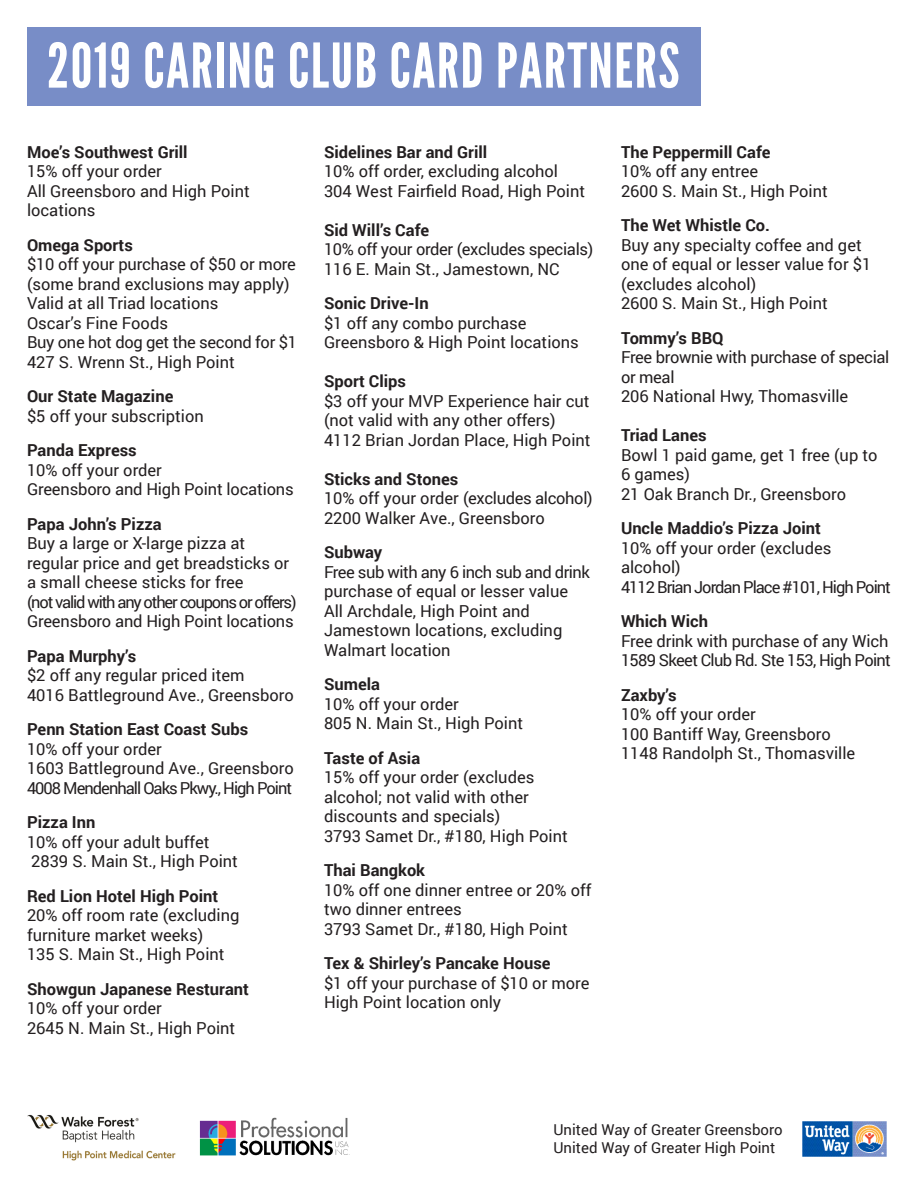
<style>
.page{position:relative;width:918px;height:1188px;background:#fff}
.page>*{position:absolute;margin:0;border:0;box-sizing:border-box;transform-origin:0 0}
.t1{font:61.5px "League Gothic";letter-spacing:.025em;color:#fff}
.t2{font:16.5px/19.5px "Roboto";color:#231f20}
.t3{font:700 16.5px "Roboto";color:#231f20}
.t4{font:16.5px/19.5px "Roboto";letter-spacing:-.02em;color:#231f20}
.t5{font:16.5px/19.5px "Roboto";letter-spacing:-.035em;color:#231f20}
.t6{font:16.5px "Roboto";letter-spacing:-.07em;color:#231f20}
.t7{font:16.5px "Roboto";letter-spacing:-.06em;color:#231f20}
.t8{font:16.5px "Roboto";letter-spacing:-.04em;color:#231f20}
.t9{font:16.5px "Roboto";letter-spacing:-.03em;color:#231f20}
.t10{font:15px "Roboto";color:#231f20}
</style>
<div class="page">
<div style="left:27px;top:27px;width:673px;height:78px;background:#788dc7"></div>
<img style="left:200px;top:1117px;width:150px;height:39px">
<img style="left:27px;top:1114px;width:149px;height:47px">
<img style="left:802px;top:1121px;width:85px;height:36px">
<p class="t1" style="left:47px;top:29px;width:634px">2019 CARING CLUB CARD PARTNERS</p>
<p class="t3" style="left:27px;top:140px;width:162px">Moe’s Southwest Grill</p>
<p class="t2" style="left:27px;top:161px;width:136px">15% off your order</p>
<p class="t2" style="left:27px;top:180px;width:224px">All Greensboro and High Point</p>
<p class="t2" style="left:27px;top:200px;width:70px">locations</p>
<p class="t3" style="left:27px;top:233px;width:107px">Omega Sports</p>
<p class="t2" style="left:27px;top:254px;width:270px">$10 off your purchase of $50 or more</p>
<p class="t2" style="left:27px;top:273px;width:264px">(some brand exclusions may apply)</p>
<p class="t2" style="left:27px;top:293px;width:193px">Valid at all Triad locations</p>
<p class="t2" style="left:27px;top:312px;width:143px">Oscar’s Fine Foods</p>
<p class="t4" style="left:27px;top:332px;width:271px">Buy one hot dog get the second for $1</p>
<p class="t2" style="left:27px;top:351px;width:209px">427 S. Wrenn St., High Point</p>
<p class="t3" style="left:27px;top:385px;width:148px">Our State Magazine</p>
<p class="t2" style="left:27px;top:405px;width:178px">$5 off your subscription</p>
<p class="t3" style="left:27px;top:439px;width:111px">Panda Express</p>
<p class="t2" style="left:27px;top:459px;width:136px">10% off your order</p>
<p class="t2" style="left:27px;top:479px;width:268px">Greensboro and High Point locations</p>
<p class="t3" style="left:27px;top:512px;width:136px">Papa John’s Pizza</p>
<p class="t2" style="left:27px;top:533px;width:264px">Buy a large or X-large pizza at regular price and get breadsticks or a small cheese sticks for free</p>
<p class="t6" style="left:27px;top:590px;width:271px">(not valid with any other coupons or offers)</p>
<p class="t2" style="left:27px;top:611px;width:268px">Greensboro and High Point locations</p>
<p class="t3" style="left:27px;top:644px;width:111px">Papa Murphy’s</p>
<p class="t2" style="left:27px;top:665px;width:219px">$2 off any regular priced item</p>
<p class="t2" style="left:27px;top:684px;width:268px">4016 Battleground Ave., Greensboro</p>
<p class="t3" style="left:27px;top:718px;width:223px">Penn Station East Coast Subs</p>
<p class="t2" style="left:27px;top:738px;width:136px">10% off your order</p>
<p class="t5" style="left:27px;top:758px;width:268px">1603 Battleground Ave., Greensboro<br>4008 Mendenhall Oaks Pkwy., High Point</p>
<p class="t3" style="left:27px;top:811px;width:70px">Pizza Inn</p>
<p class="t2" style="left:27px;top:831px;width:184px">10% off your adult buffet</p>
<p class="t2" style="left:31px;top:851px;width:208px">2839 S. Main St., High Point</p>
<p class="t3" style="left:27px;top:884px;width:193px">Red Lion Hotel High Point</p>
<p class="t2" style="left:27px;top:905px;width:214px">20% off room rate (excluding furniture market weeks)</p>
<p class="t2" style="left:27px;top:944px;width:199px">135 S. Main St., High Point</p>
<p class="t3" style="left:27px;top:977px;width:223px">Showgun Japanese Resturant</p>
<p class="t2" style="left:27px;top:998px;width:136px">10% off your order</p>
<p class="t2" style="left:27px;top:1017px;width:210px">2645 N. Main St., High Point</p>
<p class="t3" style="left:324px;top:140px;width:165px">Sidelines Bar and Grill</p>
<p class="t2" style="left:324px;top:161px;width:236px">10% off order, excluding alcohol</p>
<p class="t2" style="left:324px;top:180px;width:263px">304 West Fairfield Road, High Point</p>
<p class="t3" style="left:324px;top:218px;width:107px">Sid Will’s Cafe</p>
<p class="t4" style="left:324px;top:239px;width:271px">10% off your order (excludes specials)</p>
<p class="t2" style="left:324px;top:258px;width:237px">116 E. Main St., Jamestown, NC</p>
<p class="t3" style="left:324px;top:292px;width:106px">Sonic Drive-In</p>
<p class="t2" style="left:324px;top:312px;width:204px">$1 off any combo purchase</p>
<p class="t2" style="left:324px;top:332px;width:256px">Greensboro &amp; High Point locations</p>
<p class="t3" style="left:324px;top:370px;width:84px">Sport Clips</p>
<p class="t2" style="left:324px;top:390px;width:267px">$3 off your MVP Experience hair cut (not valid with any other offers)</p>
<p class="t2" style="left:324px;top:429px;width:268px">4112 Brian Jordan Place, High Point</p>
<p class="t3" style="left:324px;top:467px;width:136px">Sticks and Stones</p>
<p class="t4" style="left:324px;top:488px;width:270px">10% off your order (excludes alcohol)</p>
<p class="t2" style="left:324px;top:507px;width:222px">2200 Walker Ave., Greensboro</p>
<p class="t3" style="left:324px;top:541px;width:60px">Subway</p>
<p class="t9" style="left:324px;top:560px;width:267px">Free sub with any 6 inch sub and drink</p>
<p class="t2" style="left:324px;top:581px;width:246px">purchase of equal or lesser value</p>
<p class="t2" style="left:324px;top:600px;width:207px">All Archdale, High Point and</p>
<p class="t2" style="left:324px;top:620px;width:240px">Jamestown locations, excluding<br>Walmart location</p>
<p class="t3" style="left:324px;top:673px;width:58px">Sumela</p>
<p class="t2" style="left:324px;top:693px;width:136px">10% off your order</p>
<p class="t2" style="left:324px;top:713px;width:201px">805 N. Main St., High Point</p>
<p class="t3" style="left:324px;top:746px;width:98px">Taste of Asia</p>
<p class="t2" style="left:324px;top:767px;width:212px">15% off your order (excludes alcohol; not valid with other discounts and specials)</p>
<p class="t2" style="left:324px;top:825px;width:245px">3793 Samet Dr., #180, High Point</p>
<p class="t3" style="left:324px;top:859px;width:103px">Thai Bangkok</p>
<p class="t2" style="left:324px;top:879px;width:269px">10% off one dinner entree or 20% off two dinner entrees</p>
<p class="t2" style="left:324px;top:918px;width:245px">3793 Samet Dr., #180, High Point</p>
<p class="t3" style="left:324px;top:952px;width:228px">Tex &amp; Shirley’s Pancake House</p>
<p class="t2" style="left:324px;top:972px;width:267px">$1 off your purchase of $10 or more</p>
<p class="t2" style="left:324px;top:992px;width:179px">High Point location only</p>
<p class="t3" style="left:621px;top:140px;width:151px">The Peppermill Cafe</p>
<p class="t2" style="left:621px;top:161px;width:139px">10% off any entree</p>
<p class="t2" style="left:621px;top:180px;width:208px">2600 S. Main St., High Point</p>
<p class="t3" style="left:621px;top:214px;width:150px">The Wet Whistle Co.</p>
<p class="t2" style="left:621px;top:234px;width:252px">Buy any specialty coffee and get one of equal or lesser value for $1 (excludes alcohol)</p>
<p class="t2" style="left:621px;top:293px;width:208px">2600 S. Main St., High Point</p>
<p class="t3" style="left:621px;top:326px;width:104px">Tommy’s BBQ</p>
<p class="t4" style="left:621px;top:347px;width:270px">Free brownie with purchase of special or meal</p>
<p class="t2" style="left:621px;top:386px;width:229px">206 National Hwy, Thomasville</p>
<p class="t3" style="left:621px;top:424px;width:87px">Triad Lanes</p>
<p class="t2" style="left:621px;top:444px;width:258px">Bowl 1 paid game, get 1 free (up to<br>6 games)</p>
<p class="t2" style="left:621px;top:483px;width:227px">21 Oak Branch Dr., Greensboro</p>
<p class="t3" style="left:621px;top:517px;width:201px">Uncle Maddio’s Pizza Joint</p>
<p class="t2" style="left:621px;top:537px;width:212px">10% off your order (excludes alcohol)</p>
<p class="t7" style="left:621px;top:575px;width:271px">4112 Brian Jordan Place #101, High Point</p>
<p class="t3" style="left:621px;top:610px;width:89px">Which Wich</p>
<p class="t2" style="left:621px;top:630px;width:269px">Free drink with purchase of any Wich</p>
<p class="t8" style="left:621px;top:649px;width:272px">1589 Skeet Club Rd. Ste 153, High Point</p>
<p class="t3" style="left:621px;top:683px;width:57px">Zaxby’s</p>
<p class="t2" style="left:621px;top:704px;width:136px">10% off your order</p>
<p class="t2" style="left:621px;top:723px;width:211px">100 Bantiff Way, Greensboro</p>
<p class="t2" style="left:621px;top:743px;width:236px">1148 Randolph St., Thomasville</p>
<p class="t10" style="left:554px;top:1119px;width:231px">United Way of Greater Greensboro</p>
<p class="t10" style="left:554px;top:1137px;width:223px">United Way of Greater High Point</p>
</div>
